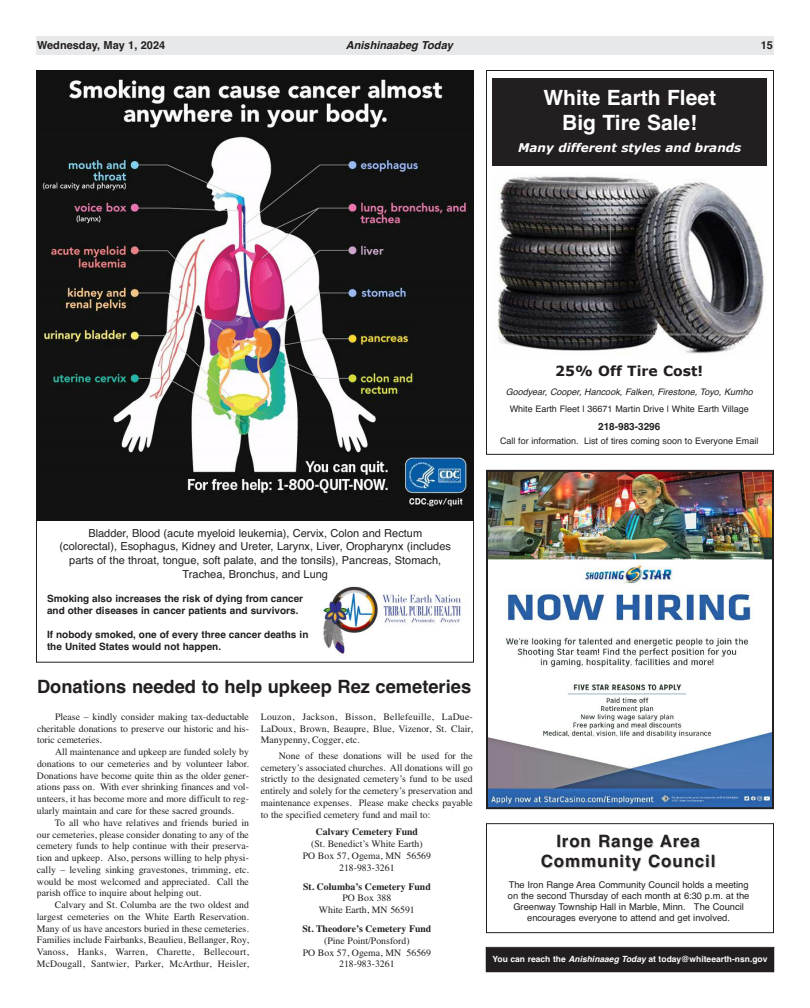
<style>
.page{position:relative;width:810px;height:1008px;background:#fff}
.page>*{position:absolute;margin:0;border:0;box-sizing:border-box;transform-origin:0 0}
.t1{font:700 21px/25.2px "Helvetica";color:#fff;text-align:center}
.t2{font:700 18.3px "Helvetica";color:#231f20}
.t3{font:700 17px/20.4px "Helvetica";letter-spacing:.05em;color:#231f20;text-align:center}
.t4{font:700 14px "Verdana";color:#231f20}
.t5{font:italic 700 12px "Verdana";color:#fff}
.t6{font:11px/13.4px "Helvetica";color:#231f20;text-align:center}
.t7{font:700 11px "Helvetica";color:#231f20}
.t8{font:italic 700 11px "Helvetica";color:#231f20}
.t9{font:700 10px/12px "Helvetica";color:#231f20}
.t10{font:9.8px/11.8px "Times";color:#231f20;text-align:justify}
.t11{font:700 9.8px "Times";color:#231f20}
.t12{font:9.3px/11.2px "Helvetica";color:#231f20;text-align:center}
.t13{font:9px "Helvetica";color:#231f20}
.t14{font:italic 9px "Helvetica";color:#231f20}
.t15{font:700 8.5px "Helvetica";color:#fff}
.s1{font-size:18.4px}
.s2{font-style:italic}
</style>
<div class="page">
<div style="left:36px;top:36px;width:738px;height:19px;background:#e7e8e9"></div>
<div style="left:486px;top:948px;width:288px;height:24px;background:#231f20"></div>
<div style="left:486px;top:947px;width:288px;height:25px;border:1px solid #231f20"></div>
<div style="left:486px;top:70px;width:288px;height:385px;border:1px solid #231f20"></div>
<img style="left:497px;top:176px;width:267px;height:178px">
<div style="left:492px;top:78px;width:275px;height:88px;background:#231f20"></div>
<hr style="left:504px;top:334px;width:151px;height:1px;background:#231f20">
<hr style="left:670px;top:334px;width:78px;height:1px;background:#76787b">
<div style="left:486px;top:823px;width:288px;height:110px;border:1px solid #231f20"></div>
<img style="left:489px;top:473px;width:282px;height:333px">
<div style="left:486px;top:470px;width:288px;height:339px;border:2px solid #231f20"></div>
<img style="left:36px;top:70px;width:438px;height:450px">
<img style="left:323px;top:586px;width:138px;height:69px">
<p class="t7" style="left:37px;top:38px;width:130px">Wednesday, May 1, 2024</p>
<p class="t8" style="left:346px;top:38px;width:109px">Anishinaabeg Today</p>
<p class="t7" style="left:761px;top:38px;width:14px">15</p>
<h1 class="t1" style="left:543px;top:85px;width:174px">White Earth Fleet<br>Big Tire Sale!</h1>
<p class="t5" style="left:518px;top:140px;width:225px">Many different styles and brands</p>
<h3 class="t4" style="left:555px;top:362px;width:149px">25% Off Tire Cost!</h3>
<p class="t14" style="left:506px;top:387px;width:248px">Goodyear, Cooper, Hancook, Falken, Firestone, Toyo, Kumho</p>
<p class="t13" style="left:510px;top:404px;width:241px">White Earth Fleet | 36671 Martin Drive | White Earth Village</p>
<p class="t9" style="left:598px;top:420px;width:64px">218-983-3296</p>
<p class="t13" style="left:500px;top:436px;width:260px">Call for information. List of tires coming soon to Everyone Email</p>
<p class="t6" style="left:60px;top:527px;width:393px">Bladder, Blood (acute myeloid leukemia), Cervix, Colon and Rectum (colorectal), Esophagus, Kidney and Ureter, Larynx, Liver, Oropharynx (includes parts of the throat, tongue, soft palate, and the tonsils), Pancreas, Stomach, Trachea, Bronchus, and Lung</p>
<p class="t9" style="left:47px;top:593px;width:258px">Smoking also increases the risk of dying from cancer and other diseases in cancer patients and survivors.</p>
<p class="t9" style="left:47px;top:629px;width:263px">If nobody smoked, one of every three cancer deaths in the United States would not happen.</p>
<h2 class="t2" style="left:37px;top:676px;width:436px">Donations needed to help upkeep Rez cemeter<span class="s1">ies</span></h2>
<p class="t10" style="left:37px;top:711px;width:214px;text-indent:18px">Please – kindly consider making tax-deductable cheritable donations to preserve our historic and his&shy;toric cemeteries.</p>
<p class="t10" style="left:37px;top:746px;width:214px;text-indent:18px">All maintenance and upkeep are funded solely by donations to our cemeteries and by volunteer labor.<br>Donations have become quite thin as the older gener&shy;ations pass on. With ever shrinking finances and vol&shy;unteers, it has become more and more difficult to reg&shy;ularly maintain and care for these sacred grounds.</p>
<p class="t10" style="left:37px;top:816px;width:214px;text-indent:18px">To all who have relatives and friends buried in our cemeteries, please consider donating to any of the cemetery funds to help continue with their preserva&shy;tion and upkeep. Also, persons willing to help physi&shy;cally – leveling sinking gravestones, trimming, etc. would be most welcomed and appreciated. Call the parish office to inquire about helping out.</p>
<p class="t10" style="left:37px;top:899px;width:214px;text-indent:18px">Calvary and St. Columba are the two oldest and largest cemeteries on the White Earth Reservation.<br>Many of us have ancestors buried in these cemeteries.<br>Families include Fairbanks, Beaulieu, Bellanger, Roy, Vanoss, Hanks, Warren, Charette, Bellecourt, McDougall, Santwier, Parker, McArthur, Heisler,</p>
<p class="t10" style="left:261px;top:711px;width:214px">Louzon, Jackson, Bisson, Bellefeuille, LaDue-LaDoux, Brown, Beaupre, Blue, Vizenor, St. Clair, Manypenny, Cogger, etc.</p>
<p class="t10" style="left:261px;top:750px;width:214px;text-indent:18px">None of these donations will be used for the cemetery’s associated churches. All donations will go strictly to the designated cemetery’s fund to be used entirely and solely for the cemetery’s preservation and maintenance expenses. Please make checks payable to the specified cemetery fund and mail to:</p>
<p class="t11" style="left:316px;top:826px;width:104px">Calvary Cemetery Fund</p>
<p class="t10" style="left:303px;top:838px;width:130px;text-align:center">(St. Benedict’s White Earth)<br>PO Box 57, Ogema, MN 56569<br>218-983-3261</p>
<p class="t11" style="left:303px;top:881px;width:129px">St. Columba’s Cemetery Fund</p>
<p class="t10" style="left:319px;top:892px;width:97px;text-align:center">PO Box 388<br>White Earth, MN 56591</p>
<p class="t11" style="left:302px;top:923px;width:131px">St. Theodore’s Cemetery Fund</p>
<p class="t10" style="left:303px;top:935px;width:130px;text-align:center">(Pine Point/Ponsford)<br>PO Box 57, Ogema, MN 56569<br>218-983-3261</p>
<h3 class="t3" style="left:541px;top:831px;width:176px">Iron Range Area<br>Community Council</h3>
<p class="t12" style="left:508px;top:879px;width:243px">The Iron Range Area Community Council holds a meeting on the second Thursday of each month at 6:30 p.m. at the Greenway Township Hall in Marble, Minn. The Council encourages everyone to attend and get involved.</p>
<p class="t15" style="left:492px;top:954px;width:277px">You can reach the <span class="s2">Anishinaaeg Today</span> at today@whiteearth-nsn.gov</p>
</div>
